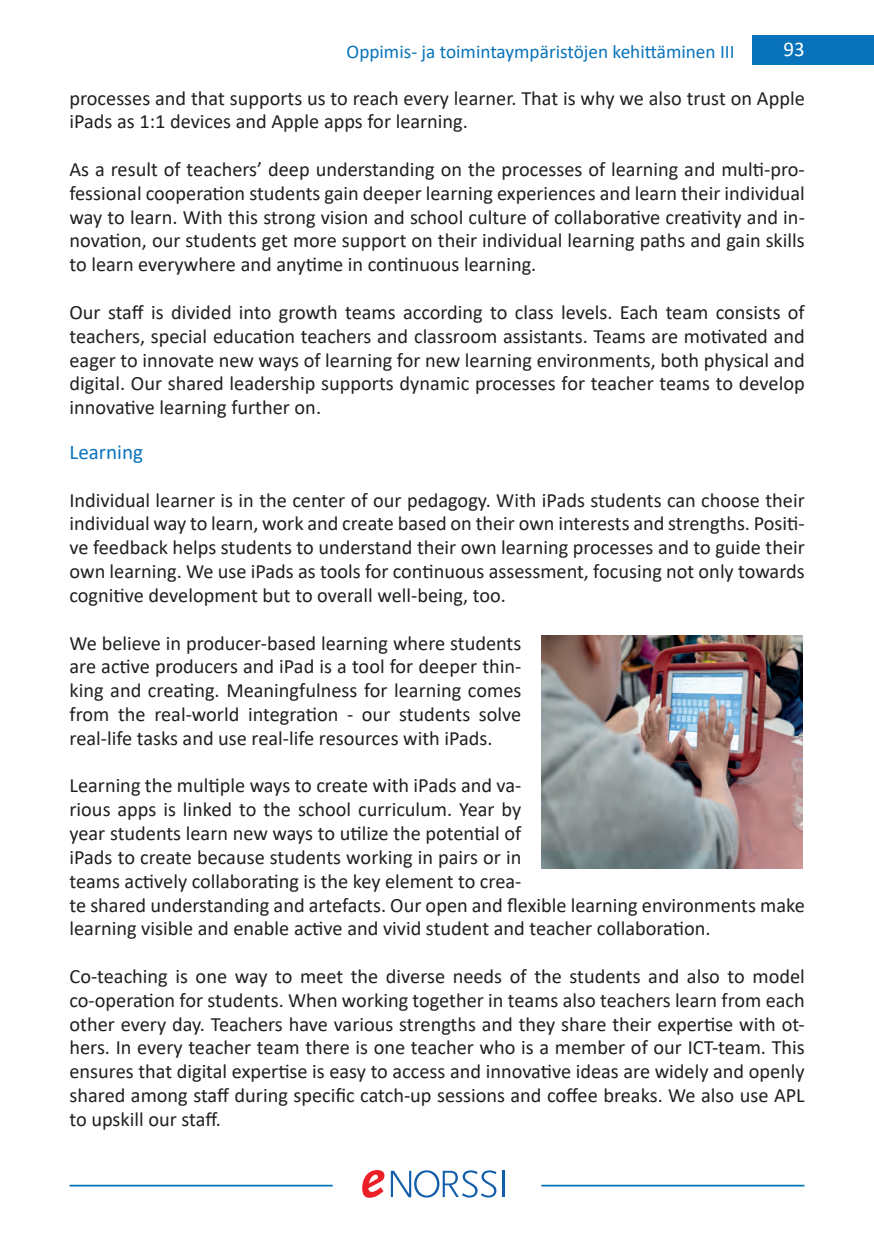
<style>
.page{position:relative;width:874px;height:1241px;background:#fff}
.page>*{position:absolute;margin:0;border:0;box-sizing:border-box;transform-origin:0 0}
.t1{font:21px "Calibri";color:#0873bb}
.t2{font:21px "Calibri";color:#fff}
.t3{font:20.3px/23.8px "Calibri";color:#231f20;text-align:justify}
.t4{font:19.25px "Calibri";color:#0873bb}
</style>
<div class="page">
<div style="left:752px;top:36px;width:121px;height:29px;background:#0873bb"></div>
<hr style="left:69px;top:1184px;width:263px;height:2px;background:#0873bb">
<hr style="left:541px;top:1184px;width:263px;height:2px;background:#0873bb">
<svg style="left:362px;top:1170px;width:22px;height:27px"></svg>
<svg style="left:390px;top:1170px;width:106px;height:27px"></svg>
<hr style="left:502px;top:1170px;width:2px;height:26px;background:#135eab">
<img style="left:541px;top:635px;width:261px;height:233px">
<p class="t4" style="left:346px;top:39px;width:389px">Oppimis- ja toimintaympäristöjen kehittäminen III</p>
<p class="t2" style="left:783px;top:35px;width:23px">93</p>
<p class="t3" style="left:69px;top:85px;width:736px">processes and that supports us to reach every learner. That is why we also trust on Apple iPads as 1:1 devices and Apple apps for learning.</p>
<p class="t3" style="left:69px;top:157px;width:736px">As a result of teachers’ deep understanding on the processes of learning and multi-pro&shy;fessional cooperation students gain deeper learning experiences and learn their individual way to learn. With this strong vision and school culture of collaborative creativity and in&shy;novation, our students get more support on their individual learning paths and gain skills to learn everywhere and anytime in continuous learning.</p>
<p class="t3" style="left:69px;top:300px;width:736px">Our staff is divided into growth teams according to class levels. Each team consists of teachers, special education teachers and classroom assistants. Teams are motivated and eager to innovate new ways of learning for new learning environments, both physical and digital. Our shared leadership supports dynamic processes for teacher teams to develop innovative learning further on.</p>
<p class="t1" style="left:69px;top:437px;width:75px">Learning</p>
<p class="t3" style="left:69px;top:487px;width:736px">Individual learner is in the center of our pedagogy. With iPads students can choose their individual way to learn, work and create based on their own interests and strengths. Positi&shy;ve feedback helps students to understand their own learning processes and to guide their own learning. We use iPads as tools for continuous assessment, focusing not only towards cognitive development but to overall well-being, too.</p>
<p class="t3" style="left:69px;top:630px;width:453px">We believe in producer-based learning where students are active producers and iPad is a tool for deeper thin&shy;king and creating. Meaningfulness for learning comes from the real-world integration - our students solve real-life tasks and use real-life resources with iPads.</p>
<p class="t3" style="left:69px;top:773px;width:736px;text-align:left">Learning the multiple ways to create with iPads and va-<br>rious apps is linked to the school curriculum. Year by<br>year students learn new ways to utilize the potential of<br>iPads to create because students working in pairs or in<br>teams actively collaborating is the key element to crea-<br>te shared understanding and artefacts. Our open and flexible learning environments make learning visible and enable active and vivid student and teacher collaboration.</p>
<p class="t3" style="left:69px;top:963px;width:736px">Co-teaching is one way to meet the diverse needs of the students and also to model co-operation for students. When working together in teams also teachers learn from each other every day. Teachers have various strengths and they share their expertise with ot&shy;hers. In every teacher team there is one teacher who is a member of our ICT-team. This ensures that digital expertise is easy to access and innovative ideas are widely and openly shared among staff during specific catch-up sessions and coffee breaks. We also use APL to upskill our staff.</p>
</div>
